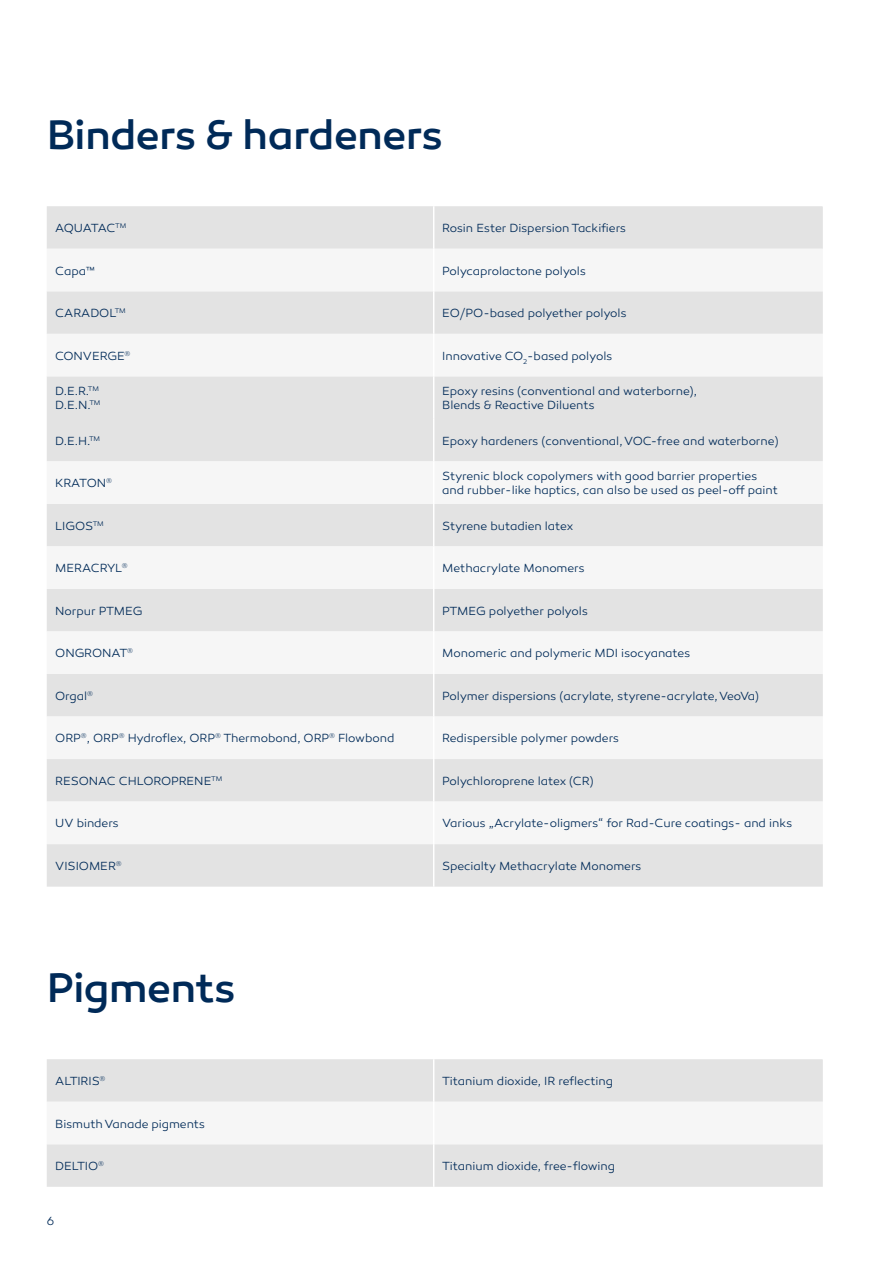
<style>
.page{position:relative;width:893px;height:1263px;background:#fff}
.page>*{position:absolute;margin:0;border:0;box-sizing:border-box;transform-origin:0 0}
.t1{font:500 42px "Canaro";letter-spacing:-.015em;color:#002a58}
.t2{font:300 12px/14.4px "Canaro";letter-spacing:-.005em;color:#002a58}
.t3{font:300 12px "Canaro";letter-spacing:-.04em;color:#002a58}
</style>
<div class="page">
<div style="left:47px;top:1059px;width:776px;height:128px;background:#e3e3e3"></div>
<div style="left:47px;top:1102px;width:776px;height:42px;background:#f6f6f6"></div>
<hr style="left:433px;top:1059px;width:1px;height:43px;background:#fff">
<hr style="left:433px;top:1102px;width:1px;height:42px;background:#fff">
<hr style="left:433px;top:1144px;width:1px;height:43px;background:#fff">
<div style="left:47px;top:206px;width:776px;height:681px;background:#e3e3e3"></div>
<svg style="left:47px;top:249px;width:776px;height:595px;fill:#f2f2f2"></svg>
<hr style="left:433px;top:206px;width:1px;height:43px;background:#fff">
<hr style="left:433px;top:249px;width:1px;height:42px;background:#fff">
<hr style="left:433px;top:291px;width:1px;height:43px;background:#fff">
<hr style="left:433px;top:334px;width:1px;height:42px;background:#fff">
<hr style="left:433px;top:376px;width:1px;height:43px;background:#fff">
<hr style="left:433px;top:419px;width:1px;height:42px;background:#fff">
<hr style="left:433px;top:461px;width:1px;height:43px;background:#fff">
<hr style="left:433px;top:504px;width:1px;height:42px;background:#fff">
<hr style="left:433px;top:546px;width:1px;height:43px;background:#fff">
<hr style="left:433px;top:589px;width:1px;height:42px;background:#fff">
<hr style="left:433px;top:631px;width:1px;height:43px;background:#fff">
<hr style="left:433px;top:674px;width:1px;height:42px;background:#fff">
<hr style="left:433px;top:716px;width:1px;height:43px;background:#fff">
<hr style="left:433px;top:759px;width:1px;height:42px;background:#fff">
<hr style="left:433px;top:801px;width:1px;height:43px;background:#fff">
<hr style="left:433px;top:844px;width:1px;height:43px;background:#fff">
<p class="t1" style="left:47px;top:109px;width:398px">Binders &amp; hardeners</p>
<p class="t3" style="left:55px;top:221px;width:73px">AQUATAC<sup>TM</sup></p>
<p class="t2" style="left:442px;top:221px;width:185px">Rosin Ester Dispersion Tackifiers</p>
<p class="t2" style="left:55px;top:263px;width:41px">Capa™</p>
<p class="t2" style="left:442px;top:263px;width:145px">Polycaprolactone polyols</p>
<p class="t2" style="left:55px;top:306px;width:72px">CARADOL<sup>TM</sup></p>
<p class="t2" style="left:442px;top:306px;width:186px">EO/PO-based polyether polyols</p>
<p class="t2" style="left:55px;top:348px;width:77px">CONVERGE<sup>®</sup></p>
<p class="t2" style="left:442px;top:348px;width:172px">Innovative CO<sub>2</sub>-based polyols</p>
<p class="t2" style="left:55px;top:384px;width:45px">D.E.R.<sup>TM</sup></p>
<p class="t2" style="left:55px;top:398px;width:47px">D.E.N.<sup>TM</sup></p>
<p class="t2" style="left:442px;top:384px;width:256px">Epoxy resins (conventional and waterborne),<br>Blends &amp; Reactive Diluents</p>
<p class="t2" style="left:55px;top:433px;width:46px">D.E.H.<sup>TM</sup></p>
<p class="t2" style="left:442px;top:433px;width:338px">Epoxy hardeners (conventional, VOC-free and waterborne)</p>
<p class="t2" style="left:55px;top:476px;width:58px">KRATON<sup>®</sup></p>
<p class="t2" style="left:442px;top:469px;width:337px">Styrenic block copolymers with good barrier properties and rubber-like haptics, can also be used as peel-off paint</p>
<p class="t2" style="left:55px;top:519px;width:50px">LIGOS<sup>TM</sup></p>
<p class="t2" style="left:442px;top:519px;width:133px">Styrene butadien latex</p>
<p class="t2" style="left:55px;top:561px;width:74px">MERACRYL<sup>®</sup></p>
<p class="t2" style="left:442px;top:561px;width:144px">Methacrylate Monomers</p>
<p class="t2" style="left:55px;top:604px;width:89px">Norpur PTMEG</p>
<p class="t2" style="left:442px;top:604px;width:147px">PTMEG polyether polyols</p>
<p class="t2" style="left:55px;top:646px;width:79px">ONGRONAT<sup>®</sup></p>
<p class="t2" style="left:442px;top:646px;width:250px">Monomeric and polymeric MDI isocyanates</p>
<p class="t2" style="left:55px;top:689px;width:39px">Orgal<sup>®</sup></p>
<p class="t2" style="left:442px;top:689px;width:318px">Polymer dispersions (acrylate, styrene-acrylate, VeoVa)</p>
<p class="t2" style="left:55px;top:731px;width:341px">ORP<sup>®</sup>, ORP<sup>®</sup> Hydroflex, ORP<sup>®</sup> Thermobond, ORP<sup>®</sup> Flowbond</p>
<p class="t2" style="left:442px;top:731px;width:178px">Redispersible polymer powders</p>
<p class="t2" style="left:55px;top:774px;width:169px">RESONAC CHLOROPRENE<sup>TM</sup></p>
<p class="t2" style="left:442px;top:774px;width:153px">Polychloroprene latex (CR)</p>
<p class="t2" style="left:55px;top:816px;width:65px">UV binders</p>
<p class="t2" style="left:442px;top:816px;width:351px">Various „Acrylate-oligmers“ for Rad-Cure coatings- and inks</p>
<p class="t2" style="left:55px;top:859px;width:68px">VISIOMER<sup>®</sup></p>
<p class="t2" style="left:442px;top:859px;width:201px">Specialty Methacrylate Monomers</p>
<p class="t1" style="left:47px;top:962px;width:191px">Pigments</p>
<p class="t2" style="left:55px;top:1074px;width:52px">ALTIRIS<sup>®</sup></p>
<p class="t2" style="left:442px;top:1074px;width:172px">Titanium dioxide, IR reflecting</p>
<p class="t2" style="left:55px;top:1116px;width:151px">Bismuth Vanade pigments</p>
<p class="t2" style="left:55px;top:1159px;width:50px">DELTIO<sup>®</sup></p>
<p class="t2" style="left:442px;top:1159px;width:174px">Titanium dioxide, free-flowing</p>
<p class="t2" style="left:47px;top:1214px;width:9px">6</p>
</div>
